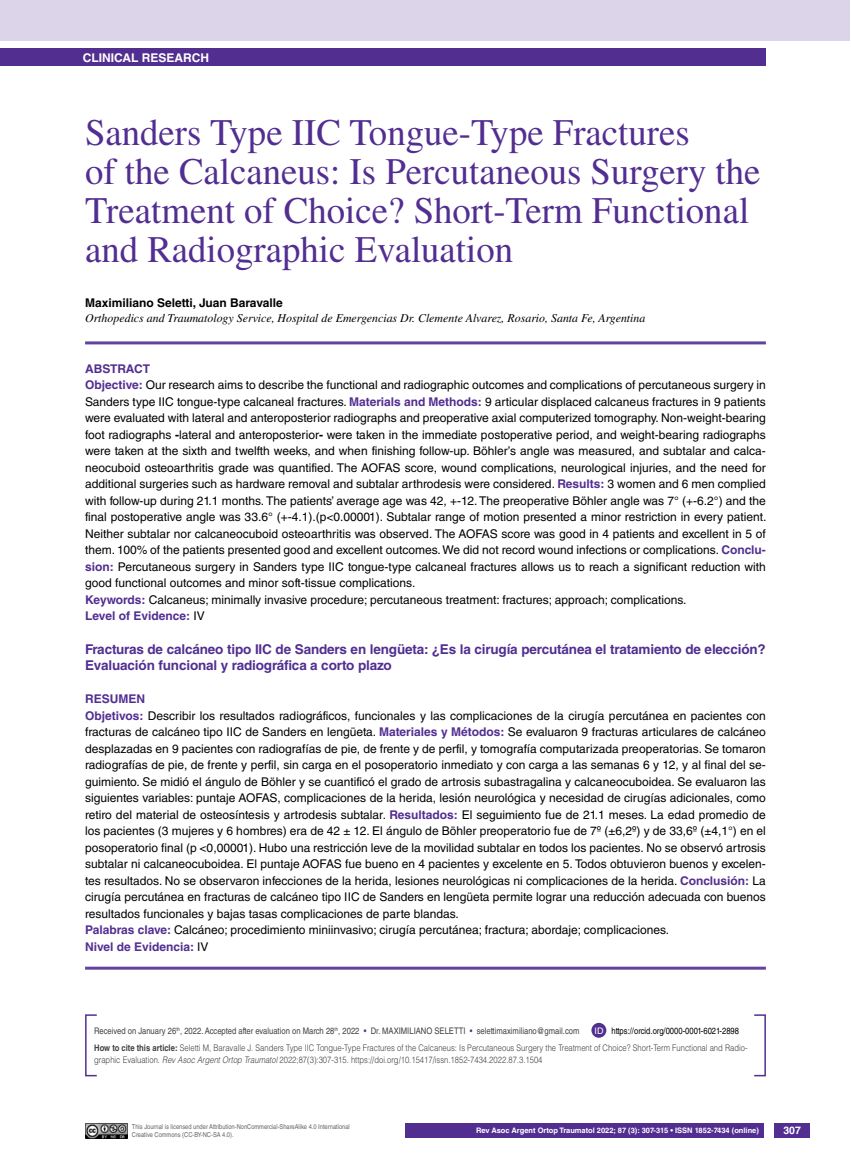
<style>
.page{position:relative;width:851px;height:1170px;background:#fff}
.page>*{position:absolute;margin:0;border:0;box-sizing:border-box;transform-origin:0 0}
.t1{font:37.5px/39px "Times LT Std";color:#522e91}
.t2{font:700 13.5px/16.5px "Helvetica LT Std";letter-spacing:-.01em;color:#522e91}
.t3{font:12px/16.5px "Helvetica LT Std";color:#000}
.t4{font:italic 12px "Times LT Std";color:#000}
.t5{font:700 12px "Helvetica LT Std";color:#000}
.t6{font:700 12px "Helvetica LT Std";color:#fff}
.t7{font:700 10.5px "Helvetica LT Std";color:#fff}
.t8{font:300 9px/16.2px "Helvetica LT Std";color:#414042;scale:.85 1}
.t9{font:9px "Helvetica LT Std";color:#414042;scale:.85 1}
.t10{font:9px "Helvetica LT Std";color:#fff}
.t11{font:700 7.5px "Helvetica LT Std";color:#fff}
.t12{font:6.75px/7.5px "Helvetica LT Std";color:#636466;scale:.85 1}
.s1{font-weight:700;color:#522e91}
.s2{font-weight:700}
.s3{color:#522e91}
.s4{font-weight:400;color:#000}
.s5{font-style:italic}
</style>
<div class="page">
<div style="left:774px;top:1123px;width:35px;height:14px;background:#522e91"></div>
<div style="left:0;top:49px;width:765px;height:17px;background:#522e91"></div>
<hr style="left:85px;top:341px;width:680px;height:3px;background:#63439c">
<hr style="left:85px;top:966px;width:680px;height:3px;background:#63439c">
<img style="left:85px;top:1123px;width:42px;height:14px">
<div style="left:0;top:0;width:849px;height:41px;background:#dcd5e9"></div>
<div style="left:405px;top:1123px;width:359px;height:14px;background:#522e91"></div>
<div style="left:85px;top:1014px;width:12px;height:62px;border:2px solid #522e91"></div>
<div style="left:591px;top:1022px;width:15px;height:15px;background:#522e91;border-radius:50%"></div>
<p class="t6" style="left:83px;top:50px;width:128px">CLINICAL RESEARCH</p>
<h1 class="t1" style="left:85px;top:112px;width:676px">Sanders Type IIC Tongue-Type Fractures<br>of the Calcaneus: Is Percutaneous Surgery the Treatment of Choice? Short-Term Functional and Radiographic Evaluation</h1>
<p class="t5" style="left:85px;top:295px;width:199px">Maximiliano Seletti, Juan Baravalle</p>
<p class="t4" style="left:85px;top:311px;width:561px">Orthopedics and Traumatology Service, Hospital de Emergencias Dr. Clemente Alvarez, Rosario, Santa Fe, Argentina</p>
<p class="t3" style="left:85px;top:360px;width:682px"><span class="s1">Abstract<br>Objective:</span> Our research aims to describe the functional and radiographic outcomes and complications of percutaneous surgery in Sanders type IIC tongue-type calcaneal fractures. <span class="s1">Materials and Methods:</span> 9 articular displaced calcaneus fractures in 9 patients were evaluated with lateral and anteroposterior radiographs and preoperative axial computerized tomography. Non-weight-bearing foot radiographs <span class="s2">-</span>lateral and anteroposterior<span class="s2">-</span> were taken in the immediate postoperative period, and weight-bearing radiographs were taken at the sixth and twelfth weeks, and when finishing follow-up. Böhler’s angle was measured, and subtalar and calca&shy;neocuboid osteoarthritis grade was quantified. The AOFAS score, wound complications, neurological injuries, and the need for additional surgeries such as hardware removal and subtalar arthrodesis were considered. <span class="s1">Results:</span> 3 women and 6 men complied with follow-up during 21.1 months. The patients’ average age was 42, +-12. The preoperative Böhler angle was 7° (+-6.2°) and the final postoperative angle was 33.6° (+-4.1).(p&lt;0.00001). Subtalar range of motion presented a minor restriction in every patient.<br>Neither subtalar nor calcaneocuboid osteoarthritis was observed. The AOFAS score was good in 4 patients and excellent in 5 of them. 100% of the patients presented good and excellent outcomes. We did not record wound infections or complications. <span class="s1">Conclu&shy;sion:</span> Percutaneous surgery in Sanders type IIC tongue-type calcaneal fractures allows us to reach a significant reduction with good functional outcomes and minor soft-tissue complications.<br><span class="s1">Keywords:</span> Calcaneus; minimally invasive procedure; percutaneous treatment: fractures; approach; complications.<br><span class="s1">Level of Evidence:</span> IV</p>
<p class="t2" style="left:85px;top:640px;width:682px">Fracturas de calcáneo tipo IIC de Sanders en lengüeta: ¿Es la cirugía percutánea el tratamiento de elección?<br>Evaluación funcional y radiográfica a corto plazo</p>
<p class="t3" style="left:85px;top:690px;width:682px"><span class="s1">Resumen<br>Objetivos:</span> Describir los resultados radiográficos, funcionales y las complicaciones de la cirugía percutánea en pacientes con fracturas de calcáneo tipo IIC de Sanders en lengüeta. <span class="s1">Materiales y Métodos:</span> Se evaluaron 9 fracturas articulares de calcáneo desplazadas en 9 pacientes con radiografías de pie, de frente y de perfil, y tomografía computarizada preoperatorias. Se tomaron radiografías de pie, de frente y perfil, sin carga en el posoperatorio inmediato y con carga a las semanas 6 y 12, y al final del se&shy;guimiento. Se midió el ángulo de Böhler y se cuantificó el grado de artrosis subastragalina y calcaneocuboidea. Se evaluaron las siguientes variables: puntaje AOFAS, complicaciones de la herida, lesión neurológica y necesidad de cirugías adicionales, como retiro del material de osteosíntesis y artrodesis subtalar. <span class="s1">Resultados:</span> El seguimiento fue de 21.1 meses. La edad promedio de los pacientes (3 mujeres y 6 hombres) era de 42 ± 12. El ángulo de Böhler preoperatorio fue de 7º (±6,2º) y de 33,6º (±4,1°) en el posoperatorio final (p &lt;0,00001). Hubo una restricción leve de la movilidad subtalar en todos los pacientes. No se observó artrosis subtalar ni calcaneocuboidea. El puntaje AOFAS fue bueno en 4 pacientes y excelente en 5. Todos obtuvieron buenos y excelen&shy;tes resultados. No se observaron infecciones de la herida, lesiones neurológicas ni complicaciones de la herida. <span class="s1">Conclusión:</span> La cirugía percutánea en fracturas de calcáneo tipo IIC de Sanders en lengüeta permite lograr una reducción adecuada con buenos resultados funcionales y bajas tasas complicaciones de parte blandas.<br><span class="s1">Palabras clave:</span> Calcáneo; procedimiento miniinvasivo; cirugía percutánea; fractura; abordaje; complicaciones.<br><span class="s1">Nivel de Evidencia:</span> IV</p>
<p class="t10" style="left:594px;top:1025px;width:10px">ID</p>
<p class="t9" style="left:94px;top:1025px;width:364px">Received on January 26<sup>th</sup>, 2022. Accepted after evaluation on March 28<sup>th</sup>, 2022 <span class="s3">•</span> Dr. Maximiliano</p>
<p class="t9" style="left:434px;top:1025px;width:12px">Seletti</p>
<p class="t9" style="left:470px;top:1025px;width:130px"><span class="s3">•</span> selettimaximiliano@gmail.com</p>
<p class="t8" style="left:94px;top:1022px;width:770px;text-indent:517px"><span class="s4">https://orcid.org/0000-0001-6021-2898<br></span><span class="s2">How to cite this article:</span> Seletti M, Baravalle J. Sanders Type IIC Tongue-Type Fractures of the Calcaneus: Is Percutaneous Surgery the Treatment of Choice? Short-Term Functional and Radio-</p>
<p class="t8" style="left:94px;top:1051px;width:529px">graphic Evaluation. <span class="s5">Rev Asoc Argent Ortop Traumatol</span> 2022;87(3):307-315. https://doi.org/10.15417/issn.1852-7434.2022.87.3.1504</p>
<p class="t12" style="left:132px;top:1123px;width:258px">This Journal is licensed under Attribution-NonCommercial-ShareAlike 4.0 International<br>Creative Commons (CC-BY-NC-SA 4.0).</p>
<p class="t11" style="left:476px;top:1125px;width:284px">Rev Asoc Argent Ortop Traumatol 2022; 87 (3): 307-315 • ISSN 1852-7434 (online)</p>
<p class="t7" style="left:783px;top:1124px;width:19px">307</p>
</div>
